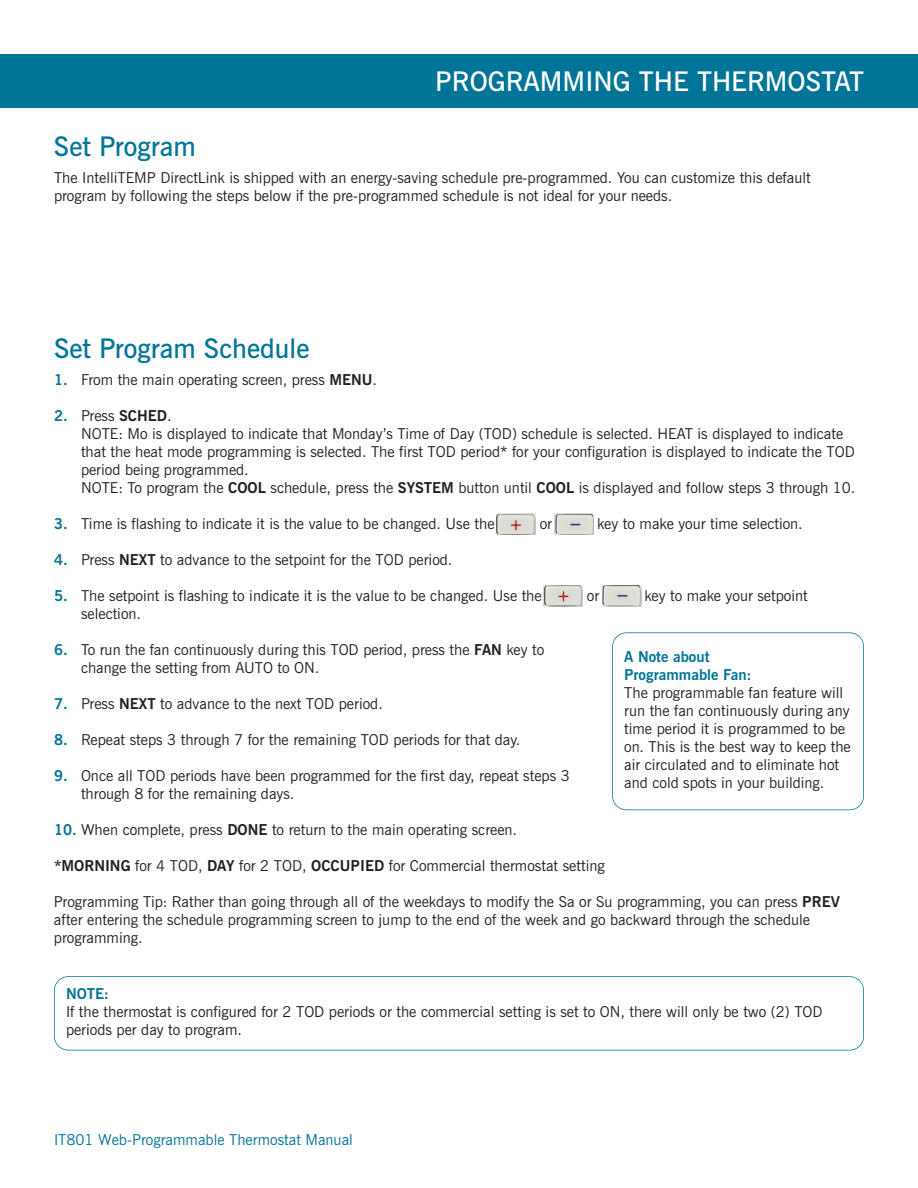
<style>
.page{position:relative;width:918px;height:1188px;background:#fff}
.page>*{position:absolute;margin:0;border:0;box-sizing:border-box;transform-origin:0 0}
.t1{font:600 27px "News Gothic BT";color:#007598}
.t2{font:600 27px "News Gothic BT";color:#fff}
.t3{font:15px/18px "News Gothic BT";color:#231f20}
.t4{font:15px "News Gothic BT";color:#007598}
.t5{font:700 15px/18px "News Gothic BT";color:#007598}
.s1{font-weight:700;color:#007598}
.s2{font-weight:700}
</style>
<div class="page">
<div style="left:0;top:54px;width:918px;height:54px;background:#007598"></div>
<img style="left:496px;top:514px;width:39px;height:21px">
<img style="left:555px;top:514px;width:39px;height:21px">
<img style="left:543px;top:585px;width:39px;height:21px">
<img style="left:602px;top:585px;width:39px;height:21px">
<div style="left:54px;top:976px;width:810px;height:75px;border:2px solid #007598;border-radius:14px"></div>
<div style="left:612px;top:632px;width:252px;height:178px;border:2px solid #007598;border-radius:14px"></div>
<h1 class="t2" style="left:435px;top:65px;width:430px">PROGRAMMING THE THERMOSTAT</h1>
<h1 class="t1" style="left:54px;top:130px;width:143px">Set Program</h1>
<p class="t3" style="left:54px;top:168px;width:758px">The IntelliTEMP DirectLink is shipped with an energy-saving schedule pre-programmed. You can customize this default program by following the steps below if the pre-programmed schedule is not ideal for your needs.</p>
<h1 class="t1" style="left:54px;top:333px;width:257px">Set Program Schedule</h1>
<p class="t3" style="left:54px;top:371px;width:325px"><span class="s1">1.</span> From the main operating screen, press <span class="s2">MENU</span>.</p>
<p class="t3" style="left:81px;top:407px;width:776px;text-indent:-27px"><span class="s1">2.</span> Press <span class="s2">SCHED</span>.<br>NOTE: Mo is displayed to indicate that Monday’s Time of Day (TOD) schedule is selected. HEAT is displayed to indicate that the heat mode programming is selected. The first TOD period* for your configuration is displayed to indicate the TOD period being programmed.<br>NOTE: To program the <span class="s2">COOL</span> schedule, press the <span class="s2">SYSTEM</span> button until <span class="s2">COOL</span> is displayed and follow steps 3 through 10.</p>
<p class="t3" style="left:54px;top:515px;width:442px"><span class="s1">3.</span> Time is flashing to indicate it is the value to be changed. Use the</p>
<p class="t3" style="left:540px;top:515px;width:14px">or</p>
<p class="t3" style="left:597px;top:515px;width:207px">key to make your time selection.</p>
<p class="t3" style="left:54px;top:551px;width:400px"><span class="s1">4.</span> Press <span class="s2">NEXT</span> to advance to the setpoint for the TOD period.</p>
<p class="t3" style="left:54px;top:587px;width:489px"><span class="s1">5.</span> The setpoint is flashing to indicate it is the value to be changed. Use the</p>
<p class="t3" style="left:587px;top:587px;width:14px">or</p>
<p class="t3" style="left:644px;top:587px;width:165px">key to make your setpoint</p>
<p class="t3" style="left:81px;top:605px;width:61px">selection.</p>
<p class="t3" style="left:81px;top:641px;width:465px;text-indent:-27px"><span class="s1">6.</span> To run the fan continuously during this TOD period, press the <span class="s2">FAN</span> key to change the setting from AUTO to ON.</p>
<p class="t3" style="left:54px;top:695px;width:330px"><span class="s1">7.</span> Press <span class="s2">NEXT</span> to advance to the next TOD period.</p>
<p class="t3" style="left:54px;top:731px;width:468px"><span class="s1">8.</span> Repeat steps 3 through 7 for the remaining TOD periods for that day.</p>
<p class="t3" style="left:81px;top:767px;width:490px;text-indent:-27px"><span class="s1">9.</span> Once all TOD periods have been programmed for the first day, repeat steps 3 through 8 for the remaining days.</p>
<p class="t3" style="left:54px;top:821px;width:464px"><span class="s1">10.</span> When complete, press <span class="s2">DONE</span> to return to the main operating screen.</p>
<p class="t3" style="left:54px;top:857px;width:552px"><span class="s2">*MORNING</span> for 4 TOD, <span class="s2">DAY</span> for 2 TOD, <span class="s2">OCCUPIED</span> for Commercial thermostat setting</p>
<p class="t3" style="left:54px;top:893px;width:787px">Programming Tip: Rather than going through all of the weekdays to modify the Sa or Su programming, you can press <span class="s2">PREV </span>after entering the schedule programming screen to jump to the end of the week and go backward through the schedule programming.</p>
<p class="t5" style="left:624px;top:648px;width:129px">A Note about<br>Programmable Fan:</p>
<p class="t3" style="left:624px;top:684px;width:228px">The programmable fan feature will run the fan continuously during any time period it is programmed to be on. This is the best way to keep the air circulated and to eliminate hot and cold spots in your building.</p>
<p class="t5" style="left:66px;top:984px;width:45px">NOTE:</p>
<p class="t3" style="left:66px;top:1002px;width:758px">If the thermostat is configured for 2 TOD periods or the commercial setting is set to ON, there will only be two (2) TOD periods per day to program.</p>
<p class="t4" style="left:54px;top:1131px;width:300px">IT801 Web-Programmable Thermostat Manual</p>
</div>
